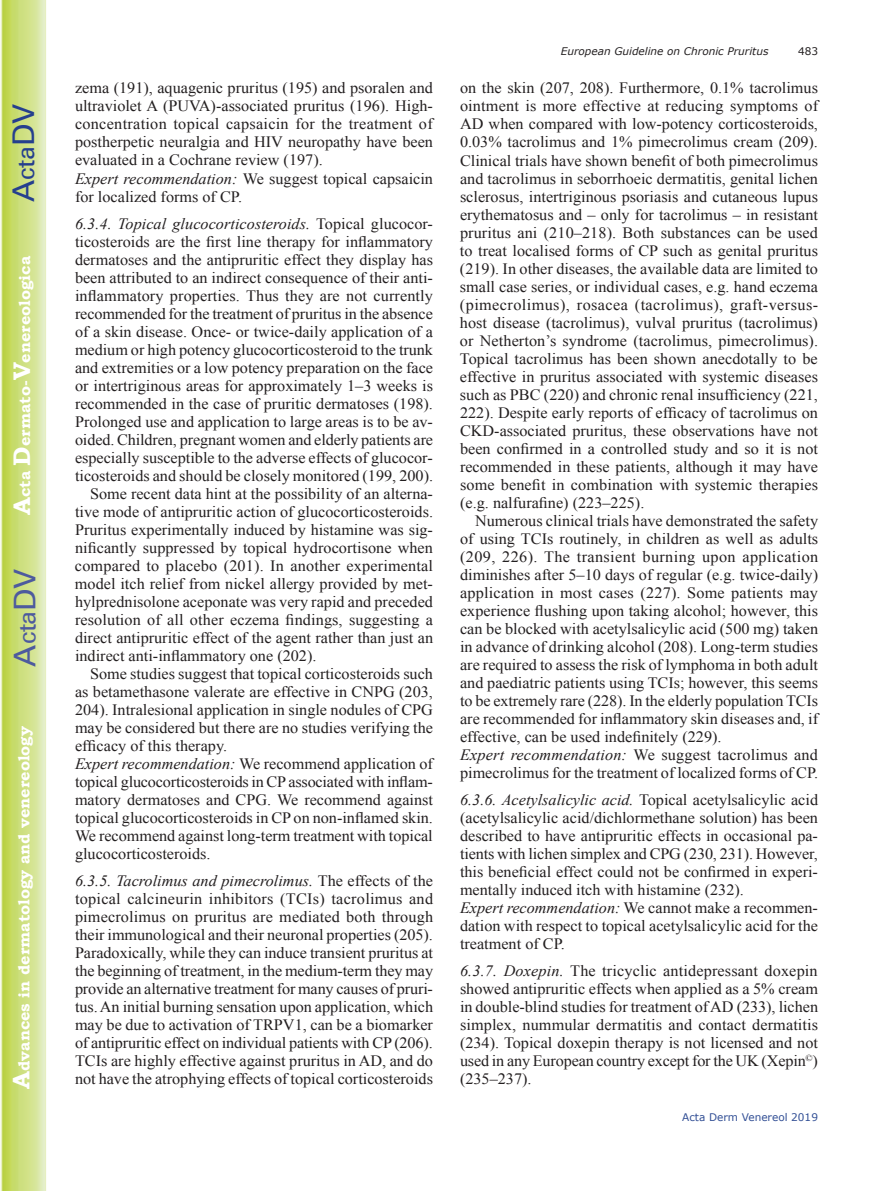
<style>
.page{position:relative;width:893px;height:1191px;background:#fff}
.page>*{position:absolute;margin:0;border:0;box-sizing:border-box;transform-origin:0 0}
.t1{font:30px "Univers";color:#4d5a9e}
.t2{font:30px "Univers";color:#253f8e}
.t3{font:15.75px/18px "Times New Roman";color:#231f20}
.t4{font:700 15.75px "Bookman Old Style";color:#fff}
.t5{font:italic 15.75px "Times New Roman";letter-spacing:.005em;color:#231f20}
.t6{font:italic 10.5px "Verdana";color:#231f20}
.t7{font:10.5px "Verdana";color:#324f95}
.t8{font:10.5px "Verdana";color:#231f20}
.s1{font-size:24px}
.s2{font-style:italic}
.s3{font-style:normal}
</style>
<div class="page">
<svg style="left:1px;top:0;width:45px;height:1191px;background:#cfe084"></svg>
<h1 class="t2" style="left:6px;top:202px;width:100px;rotate:-90deg">A<span class="s1">cta</span>DV</h1>
<p class="t4" style="left:15px;top:515px;width:260px;rotate:-90deg"><span class="s1">A</span>cta <span class="s1">D</span>ermato-<span class="s1">V</span>enereologica</p>
<h1 class="t1" style="left:7px;top:666px;width:100px;rotate:-90deg">A<span class="s1">cta</span>DV</h1>
<p class="t4" style="left:15px;top:1088px;width:364px;rotate:-90deg"><span class="s1">A</span>dvances in dermatology and venereology</p>
<p class="t3" style="left:75px;top:79px;width:360px">zema (191), aquagenic pruritus (195) and psoralen and ultraviolet A (PUVA)-associated pruritus (196). High&shy;concentration topical capsaicin for the treatment of postherpetic neuralgia and HIV neuropathy have been evaluated in a Cochrane review (197).<br><span class="s2">Expert recommendation:</span> We suggest topical capsaicin for localized forms of CP.</p>
<p class="t5" style="left:75px;top:212px;width:359px">6.3.4. Topical glucocorticosteroids. <span class="s3">Topical glucocor-</span></p>
<p class="t3" style="left:75px;top:232px;width:359px">ticosteroids are the first line therapy for inflammatory</p>
<p class="t3" style="left:75px;top:250px;width:360px">dermatoses and the antipruritic effect they display has</p>
<p class="t3" style="left:75px;top:268px;width:359px">been attributed to an indirect consequence of their anti-</p>
<p class="t3" style="left:75px;top:286px;width:359px">inflammatory properties. Thus they are not currently</p>
<p class="t3" style="left:75px;top:304px;width:359px">recommended for the treatment of pruritus in the absence</p>
<p class="t3" style="left:75px;top:322px;width:360px">of a skin disease. Once- or twice-daily application of a</p>
<p class="t3" style="left:75px;top:340px;width:360px">medium or high potency glucocorticosteroid to the trunk</p>
<p class="t3" style="left:75px;top:358px;width:360px">and extremities or a low potency preparation on the face</p>
<p class="t3" style="left:75px;top:376px;width:359px">or intertriginous areas for approximately 1–3 weeks is</p>
<p class="t3" style="left:75px;top:394px;width:359px">recommended in the case of pruritic dermatoses (198).</p>
<p class="t3" style="left:75px;top:412px;width:359px">Prolonged use and application to large areas is to be av-</p>
<p class="t3" style="left:75px;top:430px;width:360px">oided. Children, pregnant women and elderly patients are</p>
<p class="t3" style="left:75px;top:448px;width:359px">especially susceptible to the adverse effects of glucocor-</p>
<p class="t3" style="left:75px;top:466px;width:360px">ticosteroids and should be closely monitored (199, 200).</p>
<p class="t3" style="left:90px;top:484px;width:344px">Some recent data hint at the possibility of an alterna-</p>
<p class="t3" style="left:75px;top:502px;width:360px">tive mode of antipruritic action of glucocorticosteroids.</p>
<p class="t3" style="left:75px;top:520px;width:359px">Pruritus experimentally induced by histamine was sig-</p>
<p class="t3" style="left:75px;top:538px;width:359px">nificantly suppressed by topical hydrocortisone when</p>
<p class="t3" style="left:75px;top:556px;width:360px">compared to placebo (201). In another experimental</p>
<p class="t3" style="left:75px;top:574px;width:359px">model itch relief from nickel allergy provided by met-</p>
<p class="t3" style="left:75px;top:592px;width:360px">hylprednisolone aceponate was very rapid and preceded</p>
<p class="t3" style="left:75px;top:610px;width:359px">resolution of all other eczema findings, suggesting a</p>
<p class="t3" style="left:75px;top:628px;width:360px">direct antipruritic effect of the agent rather than just an</p>
<p class="t3" style="left:75px;top:646px;width:243px">indirect anti-inflammatory one (202).</p>
<p class="t3" style="left:90px;top:664px;width:345px">Some studies suggest that topical corticosteroids such</p>
<p class="t3" style="left:75px;top:682px;width:359px">as betamethasone valerate are effective in CNPG (203,</p>
<p class="t3" style="left:75px;top:700px;width:359px">204). Intralesional application in single nodules of CPG</p>
<p class="t3" style="left:75px;top:718px;width:360px">may be considered but there are no studies verifying the</p>
<p class="t3" style="left:75px;top:736px;width:154px">efficacy of this therapy.</p>
<p class="t3" style="left:75px;top:754px;width:359px"><span class="s2">Expert recommendation:</span> We recommend application of</p>
<p class="t3" style="left:75px;top:772px;width:359px">topical glucocorticosteroids in CPassociated with inflam-</p>
<p class="t3" style="left:75px;top:790px;width:359px">matory dermatoses and CPG. We recommend against</p>
<p class="t3" style="left:75px;top:808px;width:359px">topical glucocorticosteroids in CP on non-inflamed skin.</p>
<p class="t3" style="left:75px;top:826px;width:359px">We recommend against long-term treatment with topical</p>
<p class="t3" style="left:75px;top:844px;width:137px">glucocorticosteroids.</p>
<p class="t3" style="left:75px;top:871px;width:360px;text-align:justify"><span class="s2">6.3.5. Tacrolimus and pimecrolimus.</span> The effects of the topical calcineurin inhibitors (TCIs) tacrolimus and pimecrolimus on pruritus are mediated both through their immunological and their neuronal properties (205).<br>Paradoxically, while they can induce transient pruritus at the beginning of treatment, in the medium-term they may provide an alternative treatment for many causes of pruri&shy;tus. An initial burning sensation upon application, which may be due to activation of TRPV1, can be a biomarker of antipruritic effect on individual patients with CP (206).<br>TCIs are highly effective against pruritus in AD, and do not have the atrophying effects of topical corticosteroids</p>
<p class="t6" style="left:561px;top:44px;width:209px">European Guideline on Chronic Pruritus</p>
<p class="t8" style="left:798px;top:44px;width:22px">483</p>
<p class="t3" style="left:460px;top:79px;width:360px;text-align:justify">on the skin (207, 208). Furthermore, 0.1% tacrolimus ointment is more effective at reducing symptoms of AD when compared with low-potency corticosteroids, 0.03% tacrolimus and 1% pimecrolimus cream (209).<br>Clinical trials have shown benefit of both pimecrolimus and tacrolimus in seborrhoeic dermatitis, genital lichen sclerosus, intertriginous psoriasis and cutaneous lupus erythematosus and – only for tacrolimus – in resistant pruritus ani (210–218). Both substances can be used to treat localised forms of CP such as genital pruritus (219). In other diseases, the available data are limited to small case series, or individual cases, e.g. hand eczema (pimecrolimus), rosacea (tacrolimus), graft-versus&shy;host disease (tacrolimus), vulval pruritus (tacrolimus) or Netherton’s syndrome (tacrolimus, pimecrolimus).<br>Topical tacrolimus has been shown anecdotally to be effective in pruritus associated with systemic diseases such as PBC (220) and chronic renal insufficiency (221, 222). Despite early reports of efficacy of tacrolimus on CKD-associated pruritus, these observations have not been confirmed in a controlled study and so it is not recommended in these patients, although it may have some benefit in combination with systemic therapies (e.g. nalfurafine) (223–225).</p>
<p class="t3" style="left:460px;top:511px;width:360px;text-indent:15px">Numerous clinical trials have demonstrated the safety of using TCIs routinely, in children as well as adults (209, 226). The transient burning upon application diminishes after 5–10 days of regular (e.g. twice-daily) application in most cases (227). Some patients may experience flushing upon taking alcohol; however, this can be blocked with acetylsalicylic acid (500 mg) taken in advance of drinking alcohol (208). Long-term studies are required to assess the risk of lymphoma in both adult and paediatric patients using TCIs; however, this seems to be extremely rare (228). In the elderly population TCIs are recommended for inflammatory skin diseases and, if effective, can be used indefinitely (229).<br><span class="s2">Expert recommendation:</span> We suggest tacrolimus and pimecrolimus for the treatment of localized forms of CP.</p>
<p class="t3" style="left:460px;top:790px;width:360px"><span class="s2">6.3.6. Acetylsalicylic acid.</span> Topical acetylsalicylic acid (acetylsalicylic acid/dichlormethane solution) has been described to have antipruritic effects in occasional pa&shy;tients with lichen simplex and CPG (230, 231). However, this beneficial effect could not be confirmed in experi&shy;mentally induced itch with histamine (232).<br><span class="s2">Expert recommendation:</span> We cannot make a recommen&shy;dation with respect to topical acetylsalicylic acid for the treatment of CP.</p>
<p class="t3" style="left:460px;top:961px;width:360px;text-align:justify"><span class="s2">6.3.7. Doxepin.</span> The tricyclic antidepressant doxepin showed antipruritic effects when applied as a 5% cream in double-blind studies for treatment of AD (233), lichen simplex, nummular dermatitis and contact dermatitis (234). Topical doxepin therapy is not licensed and not used in any European country except for the UK (Xepin<sup>©</sup>) (235–237).</p>
<p class="t7" style="left:682px;top:1110px;width:137px">Acta Derm Venereol 2019</p>
</div>
